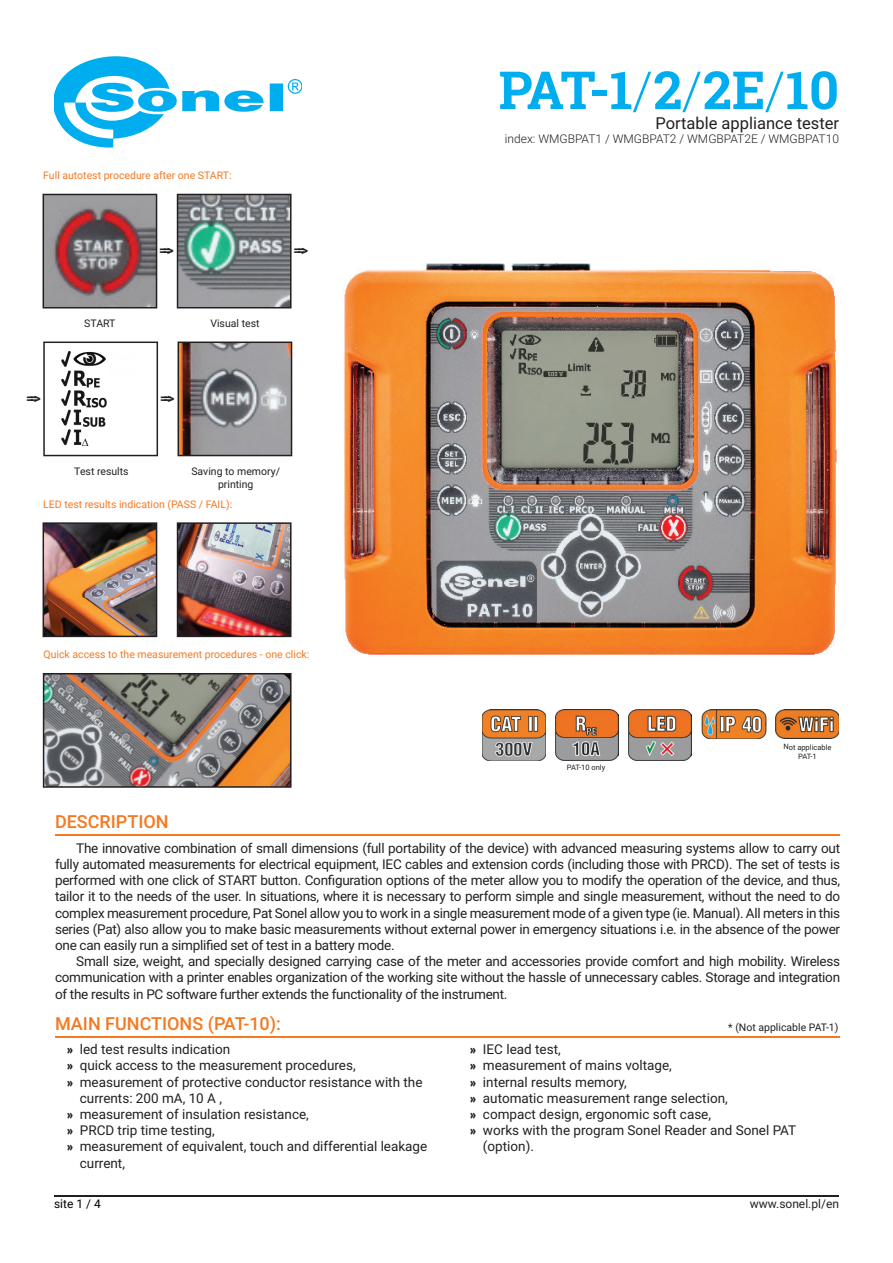
<style>
.page{position:relative;width:893px;height:1263px;background:#fff}
.page>*{position:absolute;margin:0;border:0;box-sizing:border-box;transform-origin:0 0}
.t1{font:700 52.5px "Roboto Slab";letter-spacing:-.035em;color:#00aeef}
.t2{font:500 18px "Roboto";color:#f47921}
.t3{font:16.5px "Roboto";color:#231f20}
.t4{font:13.5px/16.2px "Roboto";color:#231f20;text-align:justify}
.t5{font:700 13.5px "Roboto";color:#231f20}
.t6{font:300 12px "Roboto";color:#231f20}
.t7{font:12px "Roboto";color:#231f20}
.t8{font:12px "Roboto";color:#000}
.t9{font:10.5px "Roboto";color:#f47921}
.t10{font:10.5px/12.6px "Roboto";color:#231f20;text-align:center}
.t11{font:7.5px/9px "Roboto";letter-spacing:-.01em;color:#231f20;text-align:center}
.s1{font-weight:300}
.s2{font-family:"Exo 2";font-weight:700;font-stretch:condensed}
</style>
<div class="page">
<hr style="left:54px;top:1195px;width:785px;height:2px;background:#231f20">
<svg style="left:54px;top:56px;width:247px;height:92px"></svg>
<hr style="left:55px;top:1036px;width:785px;height:2px;background:#f47921">
<hr style="left:55px;top:834px;width:785px;height:2px;background:#f47921">
<img style="left:344px;top:264px;width:493px;height:391px">
<svg style="left:43px;top:194px;width:114px;height:114px;background:#896e72"></svg>
<img style="left:43px;top:522px;width:114px;height:115px">
<svg style="left:43px;top:673px;width:249px;height:115px;background:#8f7f73"></svg>
<svg style="left:43px;top:341px;width:115px;height:115px"></svg>
<svg style="left:177px;top:194px;width:115px;height:114px;background:#7c8b8b"></svg>
<img style="left:177px;top:522px;width:115px;height:115px">
<svg style="left:178px;top:341px;width:114px;height:115px;background:#8e8889"></svg>
<img style="left:482px;top:710px;width:64px;height:51px">
<img style="left:702px;top:710px;width:64px;height:29px">
<img style="left:776px;top:710px;width:63px;height:29px">
<img style="left:555px;top:710px;width:64px;height:51px">
<img style="left:629px;top:710px;width:63px;height:51px">
<p class="t9" style="left:43px;top:168px;width:190px">Full autotest procedure after one START:</p>
<p class="t10" style="left:84px;top:317px;width:33px">START</p>
<p class="t5" style="left:159px;top:241px;width:16px">==&gt;</p>
<p class="t5" style="left:294px;top:241px;width:16px">==&gt;</p>
<p class="t10" style="left:210px;top:317px;width:51px">Visual test</p>
<p class="t5" style="left:26px;top:389px;width:16px">==&gt;</p>
<p class="t5" style="left:160px;top:389px;width:16px">==&gt;</p>
<p class="t10" style="left:74px;top:465px;width:56px">Test results</p>
<p class="t10" style="left:191px;top:465px;width:90px">Saving to memory/ printing</p>
<p class="t9" style="left:43px;top:497px;width:190px">LED test results indication (PASS / FAIL):</p>
<p class="t9" style="left:44px;top:647px;width:267px">Quick access to the measurement procedures - one click:</p>
<h1 class="t1" style="left:499px;top:54px;width:342px">PAT-1<span class="s1">/</span>2<span class="s1">/</span>2E<span class="s1">/</span>10</h1>
<p class="t3" style="left:655px;top:111px;width:185px">Portable appliance tester</p>
<p class="t6" style="left:505px;top:131px;width:336px">index: WMGBPAT1 / WMGBPAT2 / WMGBPAT2E / WMGBPAT10</p>
<p class="t11" style="left:567px;top:763px;width:40px">PAT-10 only</p>
<p class="t11" style="left:783px;top:742px;width:50px">Not applicable<br>PAT-1</p>
<h2 class="t2" style="left:55px;top:809px;width:115px">DESCRIPTION</h2>
<p class="t4" style="left:55px;top:839px;width:787px;text-indent:21px">The innovative combination of small dimensions (full portability of the device) with advanced measuring systems allow to carry out fully automated measurements for electrical equipment, IEC cables and extension cords (including those with PRCD). The set of tests is performed with one click of START button. Configuration options of the meter allow you to modify the operation of the device, and thus, tailor it to the needs of the user. In situations, where it is necessary to perform simple and single measurement, without the need to do complex measurement procedure, Pat Sonel allow you to work in a single measurement mode of a given type (ie. Manual). All meters in this series (Pat) also allow you to make basic measurements without external power in emergency situations i.e. in the absence of the power one can easily run a simplified set of test in a battery mode.</p>
<p class="t4" style="left:55px;top:953px;width:787px;text-indent:21px">Small size, weight, and specially designed carrying case of the meter and accessories provide comfort and high mobility. Wireless communication with a printer enables organization of the working site without the hassle of unnecessary cables. Storage and integration of the results in PC software further extends the functionality of the instrument.</p>
<h2 class="t2" style="left:55px;top:1011px;width:227px">MAIN FUNCTIONS (PAT-10):</h2>
<p class="t4" style="left:67px;top:1041px;width:165px"><span class="s2">»</span> led test results indication</p>
<p class="t4" style="left:67px;top:1057px;width:290px"><span class="s2">»</span> quick access to the measurement procedures,</p>
<p class="t4" style="left:67px;top:1073px;width:357px"><span class="s2">»</span> measurement of protective conductor resistance with the</p>
<p class="t4" style="left:80px;top:1089px;width:144px">currents: 200 mA, 10 A ,</p>
<p class="t4" style="left:67px;top:1105px;width:243px"><span class="s2">»</span> measurement of insulation resistance,</p>
<p class="t4" style="left:67px;top:1122px;width:149px"><span class="s2">»</span> PRCD trip time testing,</p>
<p class="t4" style="left:67px;top:1138px;width:362px"><span class="s2">»</span> measurement of equivalent, touch and differential leakage</p>
<p class="t4" style="left:80px;top:1154px;width:47px">current,</p>
<p class="t10" style="left:728px;top:1020px;width:112px">* (Not applicable PAT-1)</p>
<p class="t4" style="left:470px;top:1041px;width:92px"><span class="s2">»</span> IEC lead test,</p>
<p class="t4" style="left:470px;top:1057px;width:203px"><span class="s2">»</span> measurement of mains voltage,</p>
<p class="t4" style="left:470px;top:1073px;width:158px"><span class="s2">»</span> internal results memory,</p>
<p class="t4" style="left:470px;top:1089px;width:259px"><span class="s2">»</span> automatic measurement range selection,</p>
<p class="t4" style="left:470px;top:1105px;width:242px"><span class="s2">»</span> compact design, ergonomic soft case,</p>
<p class="t4" style="left:470px;top:1122px;width:328px"><span class="s2">»</span> works with the program Sonel Reader and Sonel PAT</p>
<p class="t4" style="left:483px;top:1138px;width:52px">(option).</p>
<p class="t8" style="left:54px;top:1195px;width:48px">site 1 / 4</p>
<p class="t7" style="left:750px;top:1195px;width:91px">www.sonel.pl/en</p>
</div>
